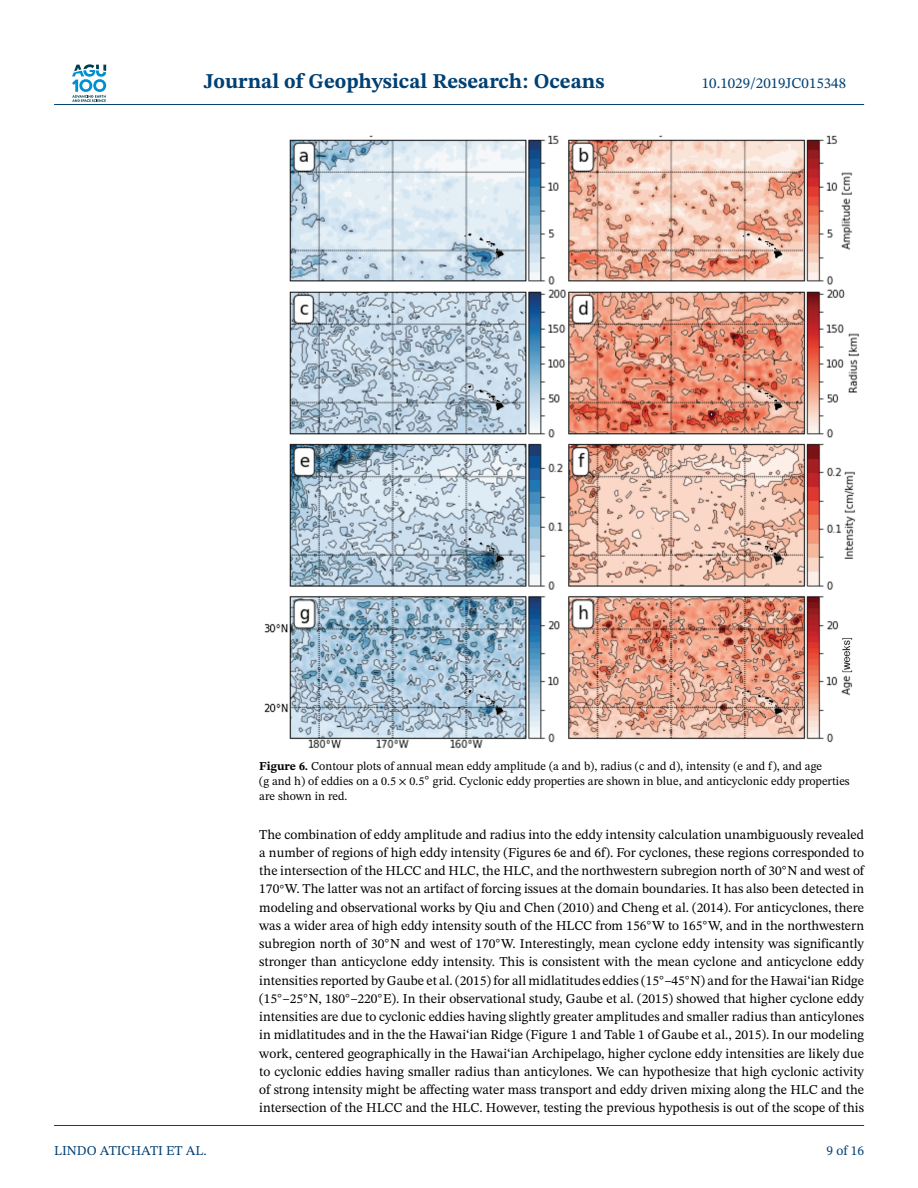
<style>
.page{position:relative;width:918px;height:1188px;background:#fff}
.page>*{position:absolute;margin:0;border:0;box-sizing:border-box;transform-origin:0 0}
.t1{font:700 21px "STIX Two Text";color:#004073}
.t2{font:15px "STIX Two Text";color:#004073}
.t3{font:13.5px/18.3px "STIX Two Text";color:#000;text-align:justify}
.t4{font:13.5px "STIX Two Text";color:#004073}
.t5{font:12px/15px "STIX Two Text";color:#000}
.s1{font-weight:700}
.s2{font-family:"STIX Math"}
</style>
<div class="page">
<svg style="left:72px;top:64px;width:34px;height:38px"></svg>
<hr style="left:54px;top:104px;width:810px;height:1px;background:#004073">
<img style="left:264px;top:135px;width:595px;height:614px">
<hr style="left:54px;top:1125px;width:810px;height:1px;background:#004073">
<h1 class="t1" style="left:204px;top:73px;width:402px">Journal of Geophysical Research: Oceans</h1>
<p class="t2" style="left:702px;top:77px;width:146px">10.1029/2019JC015348</p>
<p class="t5" style="left:259px;top:759px;width:592px"><span class="s1">Figure 6.</span> Contour plots of annual mean eddy amplitude (a and b), radius (c and d), intensity (e and f), and age<br>(g and h) of eddies on a 0.5 <span class="s2">×</span> 0.5<sup>◦</sup> grid. Cyclonic eddy properties are shown in blue, and anticyclonic eddy properties are shown in red.</p>
<p class="t3" style="left:259px;top:826px;width:606px">The combination of eddy amplitude and radius into the eddy intensity calculation unambiguously revealed a number of regions of high eddy intensity (Figures 6e and 6f). For cyclones, these regions corresponded to the intersection of the HLCC and HLC, the HLC, and the northwestern subregion north of 30<sup>◦</sup>N and west of 170<sup>◦</sup>W. The latter was not an artifact of forcing issues at the domain boundaries. It has also been detected in modeling and observational works by Qiu and Chen (2010) and Cheng et al. (2014). For anticyclones, there was a wider area of high eddy intensity south of the HLCC from 156<sup>◦</sup>W to 165<sup>◦</sup>W, and in the northwestern subregion north of 30<sup>◦</sup>N and west of 170<sup>◦</sup>W. Interestingly, mean cyclone eddy intensity was significantly stronger than anticyclone eddy intensity. This is consistent with the mean cyclone and anticyclone eddy intensities reported by Gaube et al. (2015) for all midlatitudes eddies (15<sup>◦</sup>–45<sup>◦</sup>N) and for the Hawai‘ian Ridge (15<sup>◦</sup>–25<sup>◦</sup>N, 180<sup>◦</sup>–220<sup>◦</sup>E). In their observational study, Gaube et al. (2015) showed that higher cyclone eddy intensities are due to cyclonic eddies having slightly greater amplitudes and smaller radius than anticylones in midlatitudes and in the the Hawai‘ian Ridge (Figure 1 and Table 1 of Gaube et al., 2015). In our modeling work, centered geographically in the Hawai‘ian Archipelago, higher cyclone eddy intensities are likely due to cyclonic eddies having smaller radius than anticylones. We can hypothesize that high cyclonic activity of strong intensity might be affecting water mass transport and eddy driven mixing along the HLC and the intersection of the HLCC and the HLC. However, testing the previous hypothesis is out of the scope of this</p>
<p class="t4" style="left:54px;top:1145px;width:154px">LINDO ATICHATI ET AL.</p>
<p class="t4" style="left:827px;top:1145px;width:39px">9 of 16</p>
</div>
